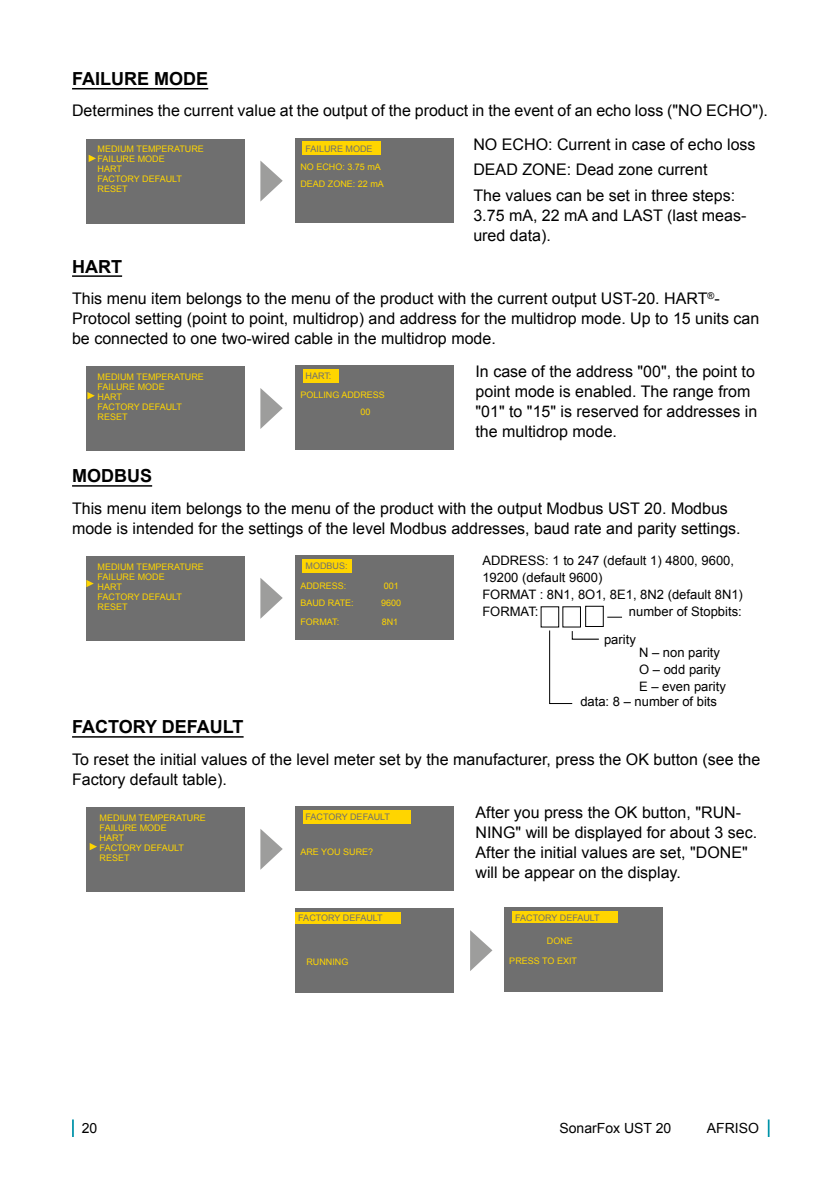
<style>
.page{position:relative;width:840px;height:1191px;background:#fff}
.page>*{position:absolute;margin:0;border:0;box-sizing:border-box;transform-origin:0 0}
.t1{font:700 18px "Arial";color:#000}
.t2{font:16px/20px "Arial";color:#000}
.t3{font:14px "Arial";color:#000}
.t4{font:13px/17px "Arial";color:#000}
.t5{font:9px/10px "Arial";color:#ffd500}
.t6{font:9px "Arial";color:#6f6f6f}
</style>
<div class="page">
<svg style="left:767px;top:1119px;width:2px;height:18px"></svg>
<svg style="left:72px;top:1119px;width:2px;height:18px"></svg>
<hr style="left:72px;top:88px;width:136px;height:1px;background:#000">
<hr style="left:72px;top:275px;width:50px;height:2px;background:#000">
<hr style="left:72px;top:485px;width:80px;height:1px;background:#000">
<hr style="left:72px;top:736px;width:171px;height:1px;background:#000">
<div style="left:86px;top:139px;width:158px;height:84px;background:#6f6f6f"></div>
<div style="left:294px;top:138px;width:159px;height:84px;background:#6f6f6f"></div>
<svg style="left:260px;top:160px;width:22px;height:42px"></svg>
<div style="left:302px;top:142px;width:78px;height:13px;background:#ffd500"></div>
<div style="left:86px;top:367px;width:158px;height:84px;background:#6f6f6f"></div>
<div style="left:294px;top:365px;width:159px;height:84px;background:#6f6f6f"></div>
<svg style="left:260px;top:388px;width:22px;height:41px"></svg>
<div style="left:302px;top:369px;width:36px;height:13px;background:#ffd500"></div>
<div style="left:86px;top:556px;width:158px;height:84px;background:#6f6f6f"></div>
<div style="left:294px;top:555px;width:159px;height:84px;background:#6f6f6f"></div>
<svg style="left:260px;top:578px;width:22px;height:41px"></svg>
<div style="left:302px;top:559px;width:49px;height:13px;background:#ffd500"></div>
<div style="left:86px;top:807px;width:158px;height:84px;background:#6f6f6f"></div>
<div style="left:294px;top:806px;width:159px;height:84px;background:#6f6f6f"></div>
<svg style="left:260px;top:829px;width:22px;height:40px"></svg>
<div style="left:302px;top:810px;width:108px;height:13px;background:#ffd500"></div>
<div style="left:295px;top:909px;width:159px;height:84px;background:#6f6f6f"></div>
<div style="left:295px;top:912px;width:105px;height:11px;background:#ffd500"></div>
<div style="left:504px;top:907px;width:158px;height:84px;background:#6f6f6f"></div>
<svg style="left:470px;top:930px;width:22px;height:41px"></svg>
<div style="left:512px;top:911px;width:105px;height:12px;background:#ffd500"></div>
<svg style="left:89px;top:155px;width:7px;height:7px"></svg>
<svg style="left:86px;top:580px;width:8px;height:7px"></svg>
<div style="left:540px;top:606px;width:19px;height:21px;border:1px solid #000"></div>
<svg style="left:549px;top:630px;width:50px;height:74px"></svg>
<div style="left:585px;top:606px;width:18px;height:21px;border:1px solid #000"></div>
<svg style="left:607px;top:616px;width:14px;height:1px"></svg>
<svg style="left:90px;top:843px;width:7px;height:7px"></svg>
<svg style="left:87px;top:392px;width:8px;height:7px"></svg>
<p class="t1" style="left:72px;top:67px;width:138px">FAILURE MODE</p>
<p class="t2" style="left:72px;top:101px;width:697px">Determines the current value at the output of the product in the event of an echo loss ("NO ECHO").</p>
<p class="t5" style="left:98px;top:144px;width:108px">MEDIUM TEMPERATURE<br>FAILURE MODE<br>HART<br>FACTORY DEFAULT<br>RESET</p>
<p class="t6" style="left:305px;top:142px;width:69px">FAILURE MODE</p>
<p class="t2" style="left:473px;top:132px;width:283px;line-height:25.6px">NO ECHO: Current in case of echo loss<br>DEAD ZONE: Dead zone current<br>The values can be set in three steps:</p>
<p class="t2" style="left:473px;top:206px;width:274px">3.75 mA, 22 mA and LAST (last meas&shy;ured data).</p>
<p class="t5" style="left:300px;top:159px;width:85px;line-height:17px">NO ECHO: 3.75 mA<br>DEAD ZONE: 22 mA</p>
<p class="t1" style="left:72px;top:254px;width:51px">HART</p>
<p class="t2" style="left:72px;top:288px;width:688px">This menu item belongs to the menu of the product with the current output UST-20. HART<sup>®</sup>-<br>Protocol setting (point to point, multidrop) and address for the multidrop mode. Up to 15 units can be connected to one two-wired cable in the multidrop mode.</p>
<p class="t5" style="left:98px;top:372px;width:108px">MEDIUM TEMPERATURE<br>FAILURE MODE<br>HART<br>FACTORY DEFAULT<br>RESET</p>
<p class="t6" style="left:305px;top:370px;width:27px">HART:</p>
<p class="t2" style="left:475px;top:362px;width:283px">In case of the address "00", the point to point mode is enabled. The range from "01" to "15" is reserved for addresses in the multidrop mode.</p>
<p class="t5" style="left:360px;top:386px;width:26px;line-height:17px;text-indent:-60px">POLLING ADDRESS<br>00</p>
<p class="t1" style="left:72px;top:464px;width:81px">MODBUS</p>
<p class="t2" style="left:72px;top:498px;width:669px">This menu item belongs to the menu of the product with the output Modbus UST 20. Modbus mode is intended for the settings of the level Modbus addresses, baud rate and parity settings.</p>
<p class="t5" style="left:98px;top:561px;width:108px">MEDIUM TEMPERATURE<br>FAILURE MODE<br>HART<br>FACTORY DEFAULT<br>RESET</p>
<p class="t6" style="left:305px;top:560px;width:44px">MODBUS:</p>
<p class="t4" style="left:482px;top:552px;width:262px">ADDRESS: 1 to 247 (default 1) 4800, 9600,<br>19200 (default 9600)<br>FORMAT : 8N1, 8O1, 8E1, 8N2 (default 8N1)<br>FORMAT:</p>
<p class="t5" style="left:300px;top:581px;width:48px">ADDRESS:</p>
<p class="t5" style="left:384px;top:581px;width:17px">001</p>
<p class="t5" style="left:300px;top:598px;width:55px">BAUD RATE:</p>
<p class="t5" style="left:381px;top:598px;width:22px">9600</p>
<p class="t5" style="left:300px;top:616px;width:40px">FORMAT:</p>
<p class="t5" style="left:381px;top:616px;width:18px">8N1</p>
<p class="t4" style="left:628px;top:603px;width:114px">number of Stopbits:</p>
<p class="t4" style="left:603px;top:631px;width:33px">parity</p>
<p class="t4" style="left:638px;top:644px;width:88px">N – non parity<br>O – odd parity<br>E – even parity</p>
<p class="t4" style="left:580px;top:692px;width:138px">data: 8 – number of bits</p>
<p class="t1" style="left:72px;top:715px;width:173px">FACTORY DEFAULT</p>
<p class="t2" style="left:72px;top:749px;width:689px">To reset the initial values of the level meter set by the manufacturer, press the OK button (see the<br>Factory default table).</p>
<p class="t5" style="left:100px;top:812px;width:108px">MEDIUM TEMPERATURE<br>FAILURE MODE<br>HART<br>FACTORY DEFAULT<br>RESET</p>
<p class="t6" style="left:305px;top:810px;width:86px">FACTORY DEFAULT</p>
<p class="t2" style="left:475px;top:802px;width:283px">After you press the OK button, "RUN-NING" will be displayed for about 3 sec.<br>After the initial values are set, "DONE" will be appear on the display.</p>
<p class="t5" style="left:300px;top:847px;width:74px">ARE YOU SURE?</p>
<p class="t6" style="left:298px;top:912px;width:86px">FACTORY DEFAULT</p>
<p class="t6" style="left:515px;top:911px;width:86px">FACTORY DEFAULT</p>
<p class="t5" style="left:546px;top:936px;width:28px">DONE</p>
<p class="t5" style="left:306px;top:956px;width:43px">RUNNING</p>
<p class="t5" style="left:509px;top:956px;width:69px">PRESS TO EXIT</p>
<p class="t3" style="left:82px;top:1119px;width:17px">20</p>
<p class="t3" style="left:559px;top:1119px;width:113px">SonarFox UST 20</p>
<p class="t3" style="left:706px;top:1119px;width:54px">AFRISO</p>
</div>
